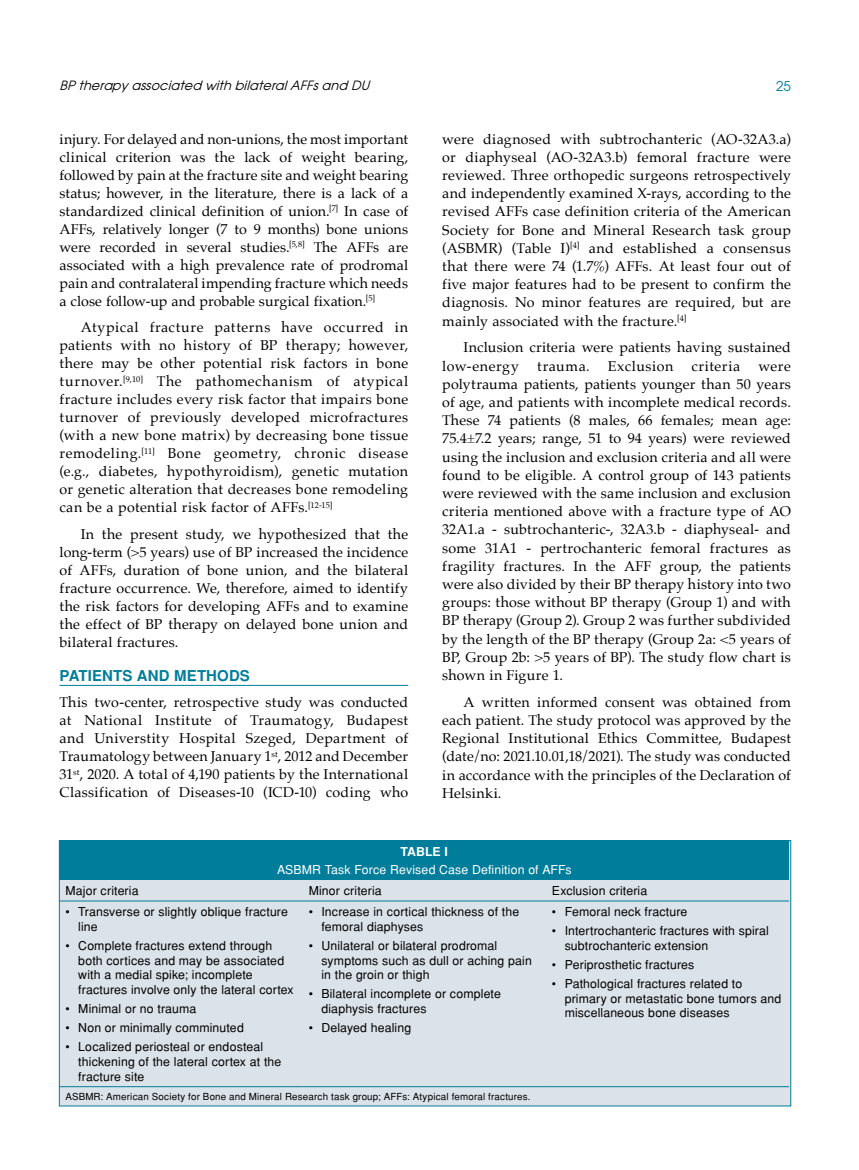
<style>
.page{position:relative;width:859px;height:1170px;background:#fff}
.page>*{position:absolute;margin:0;border:0;box-sizing:border-box;transform-origin:0 0}
.t1{font:700 15px "Helvetica Tr";letter-spacing:.005em;color:#007d9a}
.t2{font:14.25px/18.1px "Palatino";letter-spacing:.015em;color:#000;text-align:justify}
.t3{font:14.25px "Palatino";letter-spacing:.035em;color:#000}
.t4{font:14.25px "Palatino";letter-spacing:.04em;color:#000}
.t5{font:13.5px "Avant Garde Tr";color:#007d9a}
.t6{font:italic 12.75px "Avant Garde Tr";color:#000}
.t7{font:12.3px/14.7px "Helvetica Normal Tr";letter-spacing:.01em;color:#000}
.t8{font:12.3px "Helvetica Normal Tr";letter-spacing:.01em;color:#fff}
.t9{font:700 12.3px "Helvetica Tr";color:#fff}
.t10{font:9.75px "Helvetica Normal Tr";letter-spacing:.02em;color:#000}
</style>
<div class="page">
<hr style="left:60px;top:685px;width:348px;height:1px;background:#007d9a">
<div style="left:59px;top:840px;width:732px;height:265px;background:#dbe2e8"></div>
<div style="left:60px;top:840px;width:729px;height:39px;background:#007d9a"></div>
<hr style="left:60px;top:900px;width:243px;height:1px;background:#007d9a">
<hr style="left:303px;top:900px;width:243px;height:1px;background:#007d9a">
<hr style="left:546px;top:900px;width:243px;height:1px;background:#007d9a">
<hr style="left:60px;top:1086px;width:243px;height:1px;background:#007d9a">
<hr style="left:303px;top:1086px;width:243px;height:1px;background:#007d9a">
<hr style="left:546px;top:1086px;width:243px;height:1px;background:#007d9a">
<div style="left:59px;top:840px;width:732px;height:266px;border:1px solid #007d9a"></div>
<p class="t6" style="left:60px;top:78px;width:315px">BP therapyassociated with bilateralAFFsand DU</p>
<p class="t5" style="left:776px;top:77px;width:16px">25</p>
<p class="t2" style="left:60px;top:130px;width:350px">injury. For delayed and non-unions, the most important clinical criterion was the lack of weight bearing, followed by pain at the fracture site and weight bearing status; however, in the literature, there is a lack of a standardized clinical definition of union.<sup>[7]</sup> In case of AFFs, relatively longer (7 to 9 months) bone unions were recorded in several studies.<sup>[5,8]</sup> The AFFs are associated with a high prevalence rate of prodromal pain and contralateral impending fracture which needs a close follow-up and probable surgical fixation.<sup>[5]</sup></p>
<p class="t2" style="left:60px;top:318px;width:350px;text-indent:21px">Atypical fracture patterns have occurred in patients with no history of BP therapy; however, there may be other potential risk factors in bone turnover.<sup>[9,10]</sup> The pathomechanism of atypical fracture includes every risk factor that impairs bone turnover of previously developed microfractures (with a new bone matrix) by decreasing bone tissue remodeling.<sup>[11]</sup> Bone geometry, chronic disease (e.g., diabetes, hypothyroidism), genetic mutation or genetic alteration that decreases bone remodeling can be a potential risk factor of AFFs.<sup>[12-15]</sup></p>
<p class="t2" style="left:60px;top:525px;width:350px;text-indent:21px">In the present study, we hypothesized that the long-term (&gt;5 years) use of BP increased the incidence of AFFs, duration of bone union, and the bilateral fracture occurrence. We, therefore, aimed to identify the risk factors for developing AFFs and to examine the effect of BP therapy on delayed bone union and bilateral fractures.</p>
<p class="t1" style="left:60px;top:666px;width:192px">PATIENTS AND METHODS</p>
<p class="t2" style="left:60px;top:693px;width:350px">This two-center, retrospective study was conducted at National Institute of Traumatogy, Budapest and Universtity Hospital Szeged, Department of Traumatology between January 1<sup>st</sup>, 2012 and December 31<sup>st</sup>, 2020. A total of 4,190 patients by the International Classification of Diseases-10 (ICD-10) coding who</p>
<p class="t2" style="left:442px;top:130px;width:350px">were diagnosed with subtrochanteric (AO-32A3.a) or diaphyseal (AO-32A3.b) femoral fracture were reviewed. Three orthopedic surgeons retrospectively and independently examined X-rays, according to the revised AFFs case definition criteria of the American Society for Bone and Mineral Research task group (ASBMR) (Table I)<sup>[4]</sup> and established a consensus that there were 74 (1.7%) AFFs. At least four out of five major features had to be present to confirm the diagnosis. No minor features are required, but are mainly associated with the fracture.<sup>[4]</sup></p>
<p class="t2" style="left:442px;top:338px;width:350px;text-indent:21px">Inclusion criteria were patients having sustained low-energy</p>
<p class="t2" style="left:537px;top:356px;width:54px">trauma.</p>
<p class="t3" style="left:608px;top:354px;width:67px">Exclusion</p>
<p class="t4" style="left:691px;top:354px;width:50px">criteria</p>
<p class="t2" style="left:442px;top:356px;width:350px;text-indent:316px">were polytrauma patients, patients younger than 50 years of age, and patients with incomplete medical records.<br>These 74 patients (8 males, 66 females; mean age:<br>75.4±7.2 years; range, 51 to 94 years) were reviewed using the inclusion and exclusion criteria and all were found to be eligible. A control group of 143 patients were reviewed with the same inclusion and exclusion criteria mentioned above with a fracture type of AO 32A1.a - subtrochanteric-, 32A3.b - diaphyseal- and some 31A1 - pertrochanteric femoral fractures as fragility fractures. In the AFF group, the patients were also divided by their BP therapy history into two groups: those without BP therapy (Group 1) and with BP therapy (Group 2). Group 2 was further subdivided by the length of the BP therapy (Group 2a: &lt;5 years of BP, Group 2b: &gt;5 years of BP). The study flow chart is shown in Figure 1.</p>
<p class="t2" style="left:442px;top:692px;width:350px;text-indent:21px">A written informed consent was obtained from each patient. The study protocol was approved by the Regional Institutional Ethics Committee, Budapest (date/no: 2021.10.01,18/2021). The study was conducted in accordance with the principles of the Declaration of Helsinki.</p>
<p class="t9" style="left:401px;top:843px;width:49px">Table I</p>
<p class="t8" style="left:277px;top:862px;width:296px">ASBMR Task Force Revised Case Definition of AFFs</p>
<p class="t7" style="left:66px;top:883px;width:75px">Major criteria</p>
<p class="t7" style="left:309px;top:883px;width:74px">Minor criteria</p>
<p class="t7" style="left:552px;top:883px;width:97px">Exclusion criteria</p>
<p class="t7" style="left:78px;top:904px;width:211px;text-indent:-13px">• Transverse or slightly oblique fracture line</p>
<p class="t7" style="left:78px;top:937px;width:217px;text-indent:-13px">• Complete fractures extend through both cortices and may be associated with a medial spike; incomplete fractures involve only the lateral cortex</p>
<p class="t7" style="left:66px;top:1001px;width:132px">• Minimal or no trauma</p>
<p class="t7" style="left:66px;top:1020px;width:180px">• Non or minimally comminuted</p>
<p class="t7" style="left:78px;top:1039px;width:205px;text-indent:-13px">• Localized periosteal or endosteal thickening of the lateral cortex at the fracture site</p>
<p class="t7" style="left:321px;top:904px;width:199px;text-indent:-13px">• Increase in cortical thickness of the femoral diaphyses</p>
<p class="t7" style="left:321px;top:937px;width:212px;text-indent:-13px">• Unilateral or bilateral prodromal symptoms such as dull or aching pain in the groin or thigh</p>
<p class="t7" style="left:321px;top:986px;width:181px;text-indent:-13px">• Bilateral incomplete or complete diaphysis fractures</p>
<p class="t7" style="left:309px;top:1020px;width:104px">• Delayed healing</p>
<p class="t7" style="left:552px;top:904px;width:137px">• Femoral neck fracture</p>
<p class="t7" style="left:565px;top:923px;width:206px;text-indent:-13px">• Intertrochanteric fractures with spiral subtrochanteric extension</p>
<p class="t7" style="left:552px;top:957px;width:144px">• Periprosthetic fractures</p>
<p class="t7" style="left:565px;top:976px;width:218px;text-indent:-13px">• Pathological fractures related to primary or metastatic bone tumors and miscellaneous bone diseases</p>
<p class="t10" style="left:66px;top:1090px;width:466px">ASBMR: American Society for Bone and Mineral Research task group; AFFs: Atypical femoral fractures.</p>
</div>
